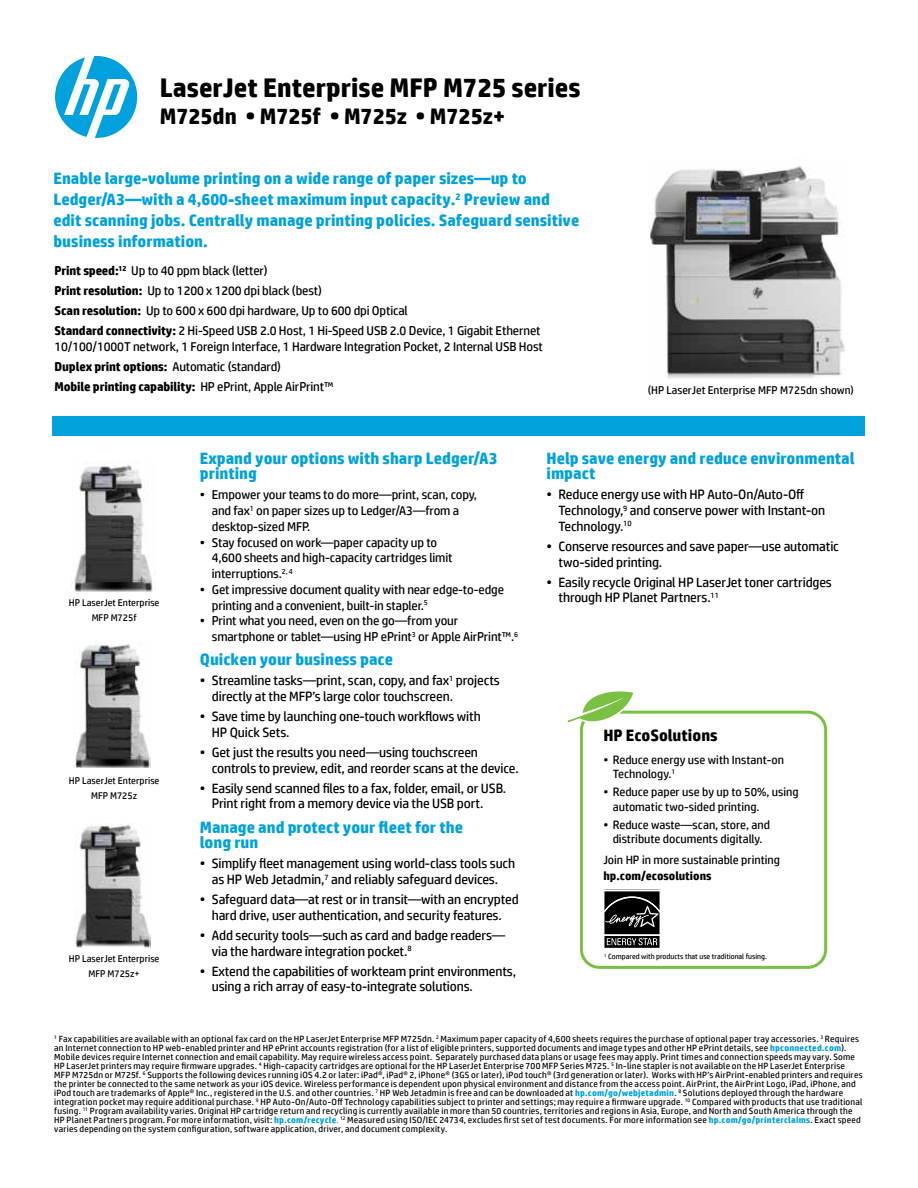
<style>
.page{position:relative;width:918px;height:1188px;background:#fff}
.page>*{position:absolute;margin:0;border:0;box-sizing:border-box;transform-origin:0 0}
.t1{font:700 27px "HP Simplified";color:#000}
.t2{font:700 22.5px "HP Simplified";color:#000}
.t3{font:700 16.5px/21px "HP Simplified";color:#00a1dd}
.t4{font:700 16.5px "HP Simplified";color:#000}
.t5{font:13.5px/15.8px "HP Simplified";letter-spacing:-.01em;color:#000}
.t6{font:12.75px/15.8px "HP Simplified";letter-spacing:-.01em;color:#000}
.t7{font:12px/14.4px "HP Simplified";color:#000}
.t8{font:700 12px "HP Simplified";color:#000}
.t9{font:11.25px "HP Simplified";color:#000}
.t10{font:9.75px/15px "HP Simplified";color:#000;text-align:center}
.t11{font:9px/9px "HP Simplified";letter-spacing:.025em;color:#000}
.t12{font:7.5px "HP Simplified";color:#000}
.s1{font-weight:700}
.s2{font-weight:700;color:#00a1dd}
.s3{font-weight:300}
</style>
<div class="page">
<div style="left:53px;top:416px;width:812px;height:20px;background:#00a1dd"></div>
<svg style="left:55px;top:56px;width:82px;height:82px"></svg>
<img style="left:649px;top:166px;width:196px;height:212px">
<img style="left:71px;top:462px;width:85px;height:130px">
<img style="left:74px;top:644px;width:77px;height:124px">
<img style="left:75px;top:823px;width:76px;height:125px">
<svg style="left:579px;top:890px;width:1px;height:59px"></svg>
<svg style="left:580px;top:711px;width:247px;height:258px"></svg>
<svg style="left:568px;top:691px;width:65px;height:37px"></svg>
<h1 class="t1" style="left:160px;top:72px;width:422px">LaserJet Enterprise MFP M725 series</h1>
<h2 class="t2" style="left:160px;top:103px;width:347px">M725dn • M725f • M725z • M725z+</h2>
<p class="t3" style="left:53px;top:168px;width:527px">Enable large-volume printing on a wide range of paper sizes—up to Ledger/A3—with a 4,600-sheet maximum input capacity.<sup>2</sup> Preview and edit scanning jobs. Centrally manage printing policies. Safeguard sensitive business information.</p>
<p class="t6" style="left:55px;top:260px;width:488px;line-height:20px"><span class="s1">Print speed:</span><sup>12</sup> Up to 40 ppm black (letter)<br><span class="s1">Print resolution:</span> Up to 1200 x 1200 dpi black (best)<br><span class="s1">Scan resolution:</span> Up to 600 x 600 dpi hardware, Up to 600 dpi Optical<br><span class="s1">Standard connectivity:</span> 2 Hi-Speed USB 2.0 Host, 1 Hi-Speed USB 2.0 Device, 1 Gigabit Ethernet</p>
<h3 class="t6" style="left:55px;top:336px;width:490px;line-height:20px">10/100/1000T network, 1 Foreign Interface, 1 Hardware Integration Pocket, 2 Internal USB Host<br><span class="s1">Duplex print options:</span> Automatic (standard)<br><span class="s1">Mobile printing capability:</span> HP ePrint, Apple AirPrint™</h3>
<p class="t9" style="left:648px;top:384px;width:208px">(HP LaserJet Enterprise MFP M725dn shown)</p>
<p class="t10" style="left:69px;top:595px;width:92px">HP LaserJet Enterprise<br>MFP M725f</p>
<p class="t10" style="left:69px;top:773px;width:92px">HP LaserJet Enterprise<br>MFP M725z</p>
<p class="t10" style="left:69px;top:951px;width:92px">HP LaserJet Enterprise<br>MFP M725z+</p>
<h3 class="t3" style="left:200px;top:450px;width:299px;line-height:15.8px">Expand your options with sharp Ledger/A3 printing</h3>
<h3 class="t6" style="left:212px;top:487px;width:267px;text-indent:-12px">• Empower your teams to do more—print, scan, copy, and fax<sup>1</sup> on paper sizes up to Ledger/A3—from a desktop-sized MFP.</h3>
<h3 class="t6" style="left:212px;top:534px;width:242px;text-indent:-12px">• Stay focused on work—paper capacity up to<br>4,600 sheets and high-capacity cartridges limit interruptions.<sup>2,</sup> <sup>4</sup></h3>
<h3 class="t6" style="left:212px;top:581px;width:294px;text-indent:-12px">• Get impressive document quality with near edge-to-edge printing and a convenient, built-in stapler.<sup>5</sup></h3>
<h3 class="t6" style="left:212px;top:613px;width:308px;text-indent:-12px">• Print what you need, even on the go—from your smartphone or tablet—using HP ePrint<sup>3</sup> or Apple AirPrint™.<sup>6</sup></h3>
<h3 class="t3" style="left:200px;top:649px;width:195px">Quicken your business pace</h3>
<h3 class="t5" style="left:212px;top:673px;width:290px;text-indent:-12px">• Streamline tasks—print, scan, copy, and fax<sup>1</sup> projects directly at the MFP’s large color touchscreen.</h3>
<h3 class="t5" style="left:212px;top:708px;width:270px;text-indent:-12px">• Save time by launching one-touch workflows with<br>HP Quick Sets.</h3>
<h3 class="t5" style="left:212px;top:744px;width:308px;text-indent:-12px">• Get just the results you need—using touchscreen controls to preview, edit, and reorder scans at the device.</h3>
<h3 class="t5" style="left:212px;top:780px;width:296px;text-indent:-12px">• Easily send scanned files to a fax, folder, email, or USB.<br>Print right from a memory device via the USB port.</h3>
<h3 class="t3" style="left:200px;top:819px;width:265px;line-height:15.8px">Manage and protect your fleet for the long run</h3>
<h3 class="t5" style="left:200px;top:856px;width:317px;text-align:center">• Simplify fleet management using world-class tools such as HP Web Jetadmin,<sup>7</sup> and reliably safeguard devices.</h3>
<h3 class="t5" style="left:200px;top:891px;width:320px;text-align:center">• Safeguard data—at rest or in transit—with an encrypted hard drive, user authentication, and security features.</h3>
<h3 class="t5" style="left:212px;top:927px;width:295px;text-indent:-12px">• Add security tools—such as card and badge readers— via the hardware integration pocket.<sup>8</sup></h3>
<h3 class="t5" style="left:212px;top:963px;width:306px;text-indent:-12px">• Extend the capabilities of workteam print environments, using a rich array of easy-to-integrate solutions.</h3>
<h3 class="t3" style="left:547px;top:450px;width:310px;line-height:15.8px">Help save energy and reduce environmental impact</h3>
<h3 class="t5" style="left:559px;top:487px;width:268px;text-indent:-12px">• Reduce energy use with HP Auto-On/Auto-Off<br>Technology,<sup>9</sup> and conserve power with Instant-on<br>Technology.<sup>10</sup></h3>
<h3 class="t5" style="left:559px;top:538px;width:282px;text-indent:-12px">• Conserve resources and save paper—use automatic two-sided printing.</h3>
<h3 class="t5" style="left:559px;top:574px;width:275px;text-indent:-12px">• Easily recycle Original HP LaserJet toner cartridges through HP Planet Partners.<sup>11</sup></h3>
<h3 class="t4" style="left:603px;top:726px;width:116px">HP EcoSolutions</h3>
<h3 class="t7" style="left:613px;top:752px;width:173px;text-indent:-9px">• Reduce energy use with Instant-on<br>Technology.<sup>1</sup></h3>
<h3 class="t7" style="left:613px;top:785px;width:188px;text-indent:-9px">• Reduce paper use by up to 50%, using automatic two-sided printing.</h3>
<h3 class="t7" style="left:603px;top:817px;width:168px;text-align:center">• Reduce waste—scan, store, and distribute documents digitally.</h3>
<h3 class="t7" style="left:603px;top:853px;width:178px">Join HP in more sustainable printing</h3>
<h3 class="t8" style="left:603px;top:869px;width:110px">hp.com/ecosolutions</h3>
<p class="t12" style="left:604px;top:952px;width:164px"><sup>1</sup> Compared with products that use traditional fusing.</p>
<p class="t11" style="left:54px;top:1034px;width:810px"><sup>1</sup> Fax capabilities are available with an optional fax card on the HP LaserJet Enterprise MFP M725dn. <sup>2</sup> Maximum paper capacity of 4,600 sheets requires the purchase of optional paper tray accessories. <sup>3</sup> Requires an Internet connection to HP web-enabled printer and HP ePrint accounts registration (for a list of eligible printers, supported documents and image types and other HP ePrint details, see <span class="s2">hpconnected.com</span>).<br>Mobile devices require Internet connection and email capability. May require wireless access point. Separately purchased data plans or usage fees may apply. Print times and connection speeds may vary. Some HP LaserJet printers may require firmware upgrades. <sup>4</sup> High-capacity cartridges are optional for the HP LaserJet Enterprise 700 MFP Series M725. <sup>5</sup> In-line stapler is not available on the HP LaserJet Enterprise MFP M725dn or M725f. <sup>6</sup> Supports the following devices running iOS 4.2 or later: iPad®, iPad® 2, iPhone® (3GS or later), iPod touch® (3rd generation or later). Works with HP’s AirPrint-enabled printers and requires the printer be connected to the same network as your iOS device. Wireless performance is dependent upon physical environment and distance from the access point. AirPrint, the AirPrint Logo, iPad, iPhone, and iPod touch are trademarks of Apple® Inc., registered in the U.S. and other countries. <sup>7</sup> HP Web Jetadmin is free and can be downloaded at <span class="s2">hp.com/go/webjetadmin</span>. <sup>8</sup> Solutions deployed through the hardware integration pocket may require additional purchase. <sup>9</sup> HP Auto-On/Auto-Off Technology capabilities subject to printer and settings; may require a firmware upgrade. <sup>10</sup> Compared with products that use traditional fusing. <sup>11</sup> Program availability varies. Original HP cartridge return and recycling is currently available in more than 50 countries, territories and regions in Asia, Europe, and North and South America through the HP Planet Partners program. For more information, visit: <span class="s2">hp.com/recycle</span><span class="s3">.</span> <sup>12</sup> Measured using ISO/IEC 24734, excludes first set of test documents. For more information see <span class="s2">hp.com/go/printerclaims</span>. Exact speed varies depending on the system configuration, software application, driver, and document complexity.</p>
</div>
